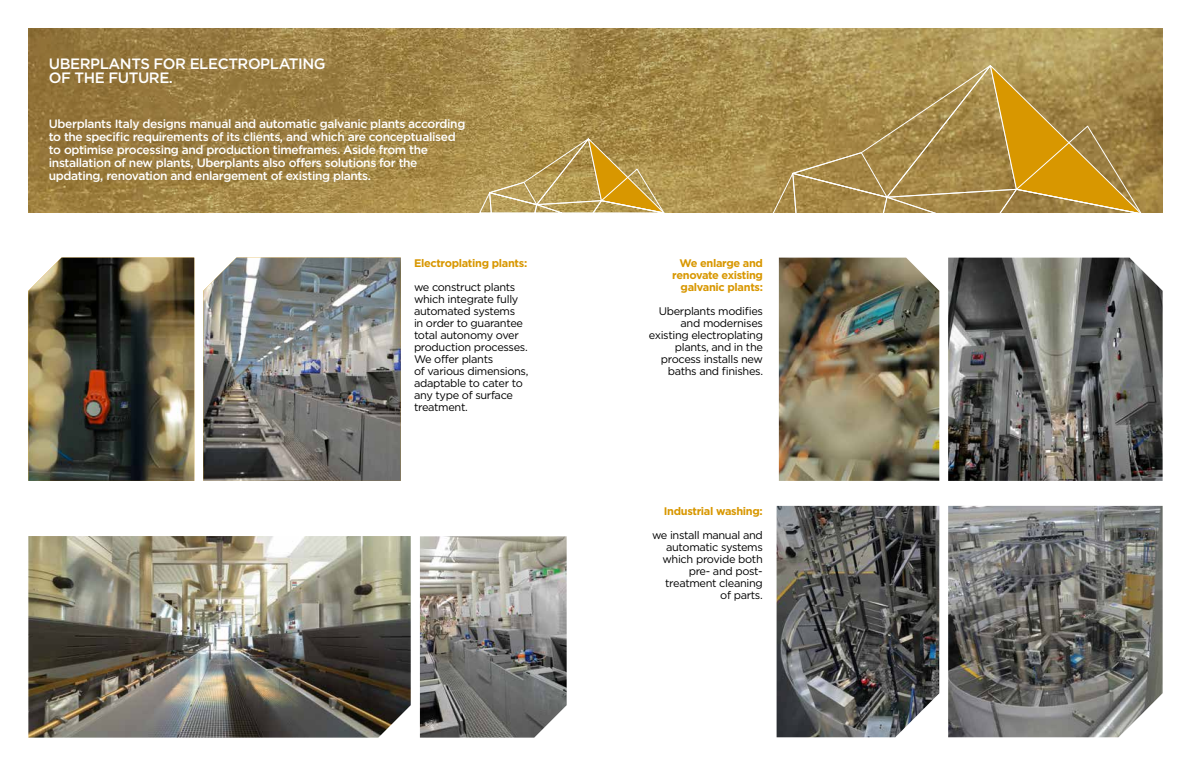
<style>
.page{position:relative;width:1191px;height:766px;background:#fff}
.page>*{position:absolute;margin:0;border:0;box-sizing:border-box;transform-origin:0 0}
.t1{font:500 15px/14.6px "Gotham";letter-spacing:-.03em;color:#fff}
.t2{font:500 12px/13px "Gotham";letter-spacing:-.03em;color:#fff}
.t3{font:11px/12px "Gotham";letter-spacing:-.03em;color:#000;text-align:right}
.t4{font:700 11px/12px "Gotham";letter-spacing:-.03em;color:#d89700;text-align:right}
</style>
<div class="page">
<svg style="left:28px;top:28px;width:1134px;height:185px;background:#a28648"></svg>
<img style="left:28px;top:257px;width:166px;height:224px">
<img style="left:203px;top:257px;width:198px;height:224px">
<img style="left:420px;top:536px;width:146px;height:201px">
<img style="left:28px;top:536px;width:383px;height:201px">
<img style="left:948px;top:257px;width:214px;height:224px">
<img style="left:779px;top:257px;width:160px;height:224px">
<svg style="left:771px;top:64px;width:380px;height:149px;background:#ae8f46"></svg>
<svg style="left:478px;top:137px;width:196px;height:76px;background:#b99b52"></svg>
<img style="left:776px;top:505px;width:163px;height:232px">
<img style="left:948px;top:505px;width:214px;height:232px">
<h1 class="t1" style="left:49px;top:56px;width:278px">UBERPLANTS FOR ELECTROPLATING<br>OF THE FUTURE.</h1>
<p class="t2" style="left:49px;top:117px;width:418px">Uberplants Italy designs manual and automatic galvanic plants according to the specific requirements of its clients, and which are conceptualised to optimise processing and production timeframes. Aside from the installation of new plants, Uberplants also offers solutions for the updating, renovation and enlargement of existing plants.</p>
<p class="t4" style="left:414px;top:256px;width:115px">Electroplating plants:</p>
<p class="t3" style="left:414px;top:280px;width:116px;text-align:left">we construct plants which integrate fully automated systems<br>in order to guarantee total autonomy over production processes.<br>We offer plants<br>of various dimensions, adaptable to cater to any type of surface treatment.</p>
<p class="t4" style="left:672px;top:256px;width:92px">We enlarge and renovate existing galvanic plants:</p>
<p class="t3" style="left:649px;top:304px;width:116px">Uberplants modifies and modernises existing electroplating plants, and in the process installs new baths and finishes.</p>
<p class="t4" style="left:664px;top:504px;width:100px">Industrial washing:</p>
<p class="t3" style="left:652px;top:528px;width:112px">we install manual and automatic systems which provide both pre- and post&shy;treatment cleaning of parts.</p>
</div>
